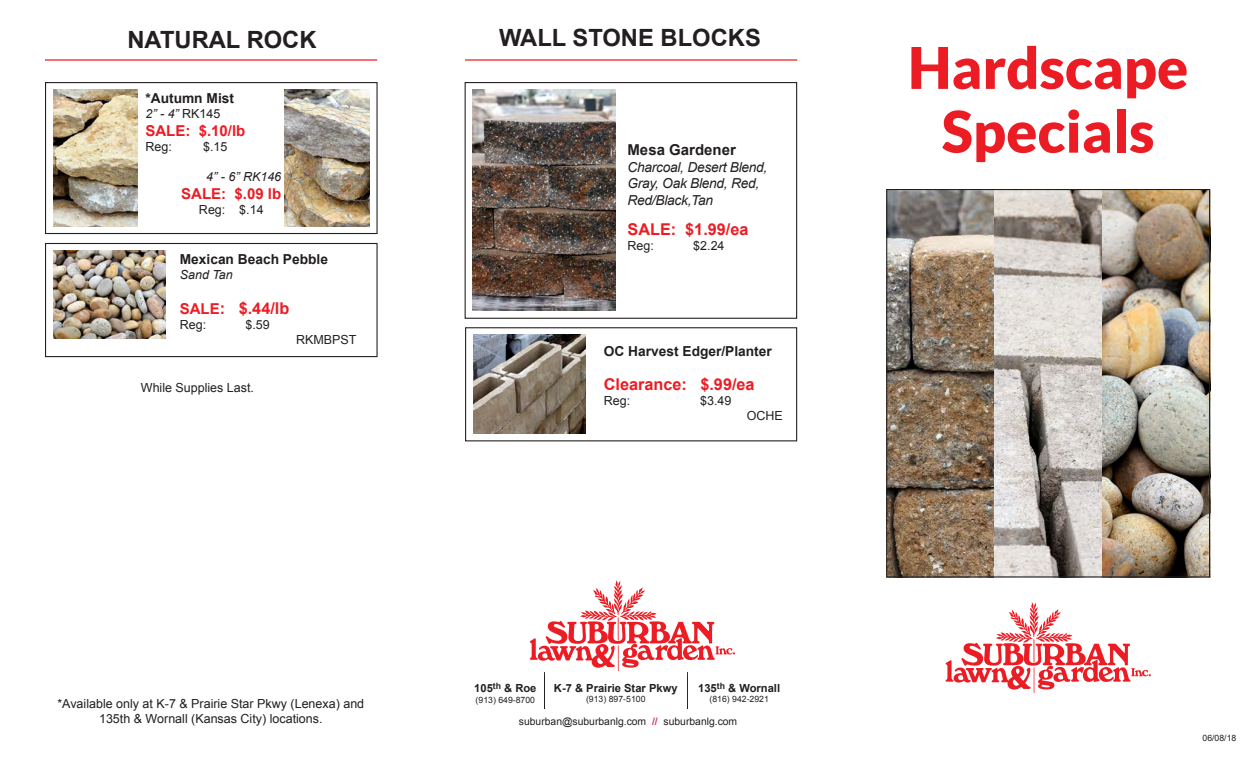
<style>
.page{position:relative;width:1260px;height:765px;background:#fff}
.page>*{position:absolute;margin:0;border:0;box-sizing:border-box;transform-origin:0 0}
.t1{font:900 57.5px "Lato";color:#ec1c24}
.t2{font:700 23.75px "Arial";color:#231f20}
.t3{font:700 16.25px "Arial";color:#ec1c24}
.t4{font:700 15px "Arial";color:#ec1c24}
.t5{font:700 15px "Arial";color:#231f20}
.t6{font:italic 13.75px/16.5px "Arial";letter-spacing:-.02em;color:#231f20}
.t7{font:700 13.75px "Arial";color:#231f20}
.t8{font:12.5px/15px "Arial";color:#231f20;text-align:center}
.t9{font:italic 12.5px "Arial";color:#231f20}
.t10{font:700 11.12px "Arial";color:#231f20}
.t11{font:10.38px "Arial";color:#231f20}
.t12{font:8.75px "Arial";color:#231f20}
.s1{font-style:normal}
.s2{font-size:15px}
.s3{font-weight:700;color:#d93153}
</style>
<div class="page">
<div style="left:45px;top:82px;width:333px;height:152px;border:1px solid #231f20"></div>
<img style="left:53px;top:89px;width:85px;height:137px">
<div style="left:45px;top:243px;width:333px;height:114px;border:1px solid #231f20"></div>
<img style="left:285px;top:89px;width:85px;height:137px">
<div style="left:465px;top:82px;width:332px;height:237px;border:1px solid #231f20"></div>
<div style="left:465px;top:327px;width:332px;height:114px;border:1px solid #231f20"></div>
<img style="left:473px;top:335px;width:113px;height:98px">
<hr style="left:465px;top:59px;width:332px;height:2px;background:#ec1c24">
<img style="left:472px;top:89px;width:144px;height:222px">
<svg style="left:530px;top:580px;width:205px;height:91px"></svg>
<hr style="left:687px;top:671px;width:3px;height:36px;background:#fff;opacity:.75">
<hr style="left:687px;top:674px;width:3px;height:35px;background:#231f20;opacity:.75">
<hr style="left:544px;top:671px;width:2px;height:36px;background:#fff;opacity:.75">
<hr style="left:544px;top:674px;width:2px;height:35px;background:#231f20;opacity:.75">
<hr style="left:45px;top:59px;width:332px;height:2px;background:#ec1c24">
<img style="left:53px;top:251px;width:113px;height:87px">
<img style="left:888px;top:191px;width:320px;height:385px">
<div style="left:886px;top:189px;width:324px;height:389px;border:1px solid #231f20"></div>
<svg style="left:946px;top:602px;width:205px;height:91px"></svg>
<p class="t2" style="left:128px;top:24px;width:191px">NATURAL ROCK</p>
<p class="t7" style="left:145px;top:89px;width:90px">*Autumn Mist</p>
<p class="t9" style="left:145px;top:106px;width:77px">2” - 4” <span class="s1">RK145</span></p>
<p class="t4" style="left:145px;top:121px;width:102px">SALE: $.10/lb</p>
<p class="t8" style="left:145px;top:139px;width:28px">Reg:</p>
<p class="t8" style="left:203px;top:139px;width:26px">$.15</p>
<p class="t9" style="left:206px;top:169px;width:77px">4” - 6” RK146</p>
<p class="t4" style="left:181px;top:184px;width:102px">SALE: $.09 lb</p>
<p class="t8" style="left:199px;top:202px;width:66px">Reg: $.14</p>
<p class="t7" style="left:180px;top:250px;width:150px">Mexican Beach Pebble</p>
<p class="t9" style="left:180px;top:267px;width:55px">Sand Tan</p>
<p class="t3" style="left:180px;top:297px;width:111px"><span class="s2">SALE</span>: $.44/lb</p>
<p class="t8" style="left:180px;top:317px;width:28px">Reg:</p>
<p class="t8" style="left:246px;top:317px;width:26px">$.59</p>
<p class="t8" style="left:296px;top:332px;width:62px">RKMBPST</p>
<p class="t8" style="left:141px;top:380px;width:115px">While Supplies Last.</p>
<p class="t8" style="left:57px;top:697px;width:308px">*Available only at K-7 &amp; Prairie Star Pkwy (Lenexa) and<br>135th &amp; Wornall (Kansas City) locations.</p>
<p class="t2" style="left:499px;top:22px;width:263px">WALL STONE BLOCKS</p>
<p class="t5" style="left:628px;top:140px;width:110px">Mesa Gardener</p>
<p class="t6" style="left:628px;top:159px;width:141px">Charcoal, Desert Blend,<br>Gray, Oak Blend, Red,<br>Red/Black,Tan</p>
<p class="t3" style="left:628px;top:219px;width:123px">SALE: $1.99/ea</p>
<p class="t8" style="left:628px;top:239px;width:28px">Reg:</p>
<p class="t8" style="left:693px;top:239px;width:33px">$2.24</p>
<p class="t7" style="left:604px;top:342px;width:170px">OC Harvest Edger/Planter</p>
<p class="t3" style="left:604px;top:374px;width:152px">Clearance: $.99/ea</p>
<p class="t8" style="left:604px;top:393px;width:28px">Reg:</p>
<p class="t8" style="left:700px;top:393px;width:33px">$3.49</p>
<p class="t8" style="left:747px;top:408px;width:38px">OCHE</p>
<p class="t10" style="left:698px;top:681px;width:83px">135<sup>th</sup> &amp; Wornall</p>
<p class="t12" style="left:709px;top:694px;width:61px">(816) 942-2921</p>
<p class="t10" style="left:474px;top:681px;width:64px">105<sup>th</sup> &amp; Roe</p>
<p class="t12" style="left:476px;top:694px;width:61px">(913) 649-8700</p>
<p class="t10" style="left:554px;top:681px;width:125px">K-7 &amp; Prairie Star Pkwy</p>
<p class="t12" style="left:586px;top:694px;width:61px">(913) 897-5100</p>
<p class="t11" style="left:519px;top:715px;width:220px">suburban@suburbanlg.com <span class="s3">//</span> suburbanlg.com</p>
<p class="t1" style="left:908px;top:34px;width:282px">Hardscape</p>
<p class="t1" style="left:942px;top:98px;width:214px">Specials</p>
<p class="t12" style="left:1203px;top:733px;width:35px">06/08/18</p>
</div>
